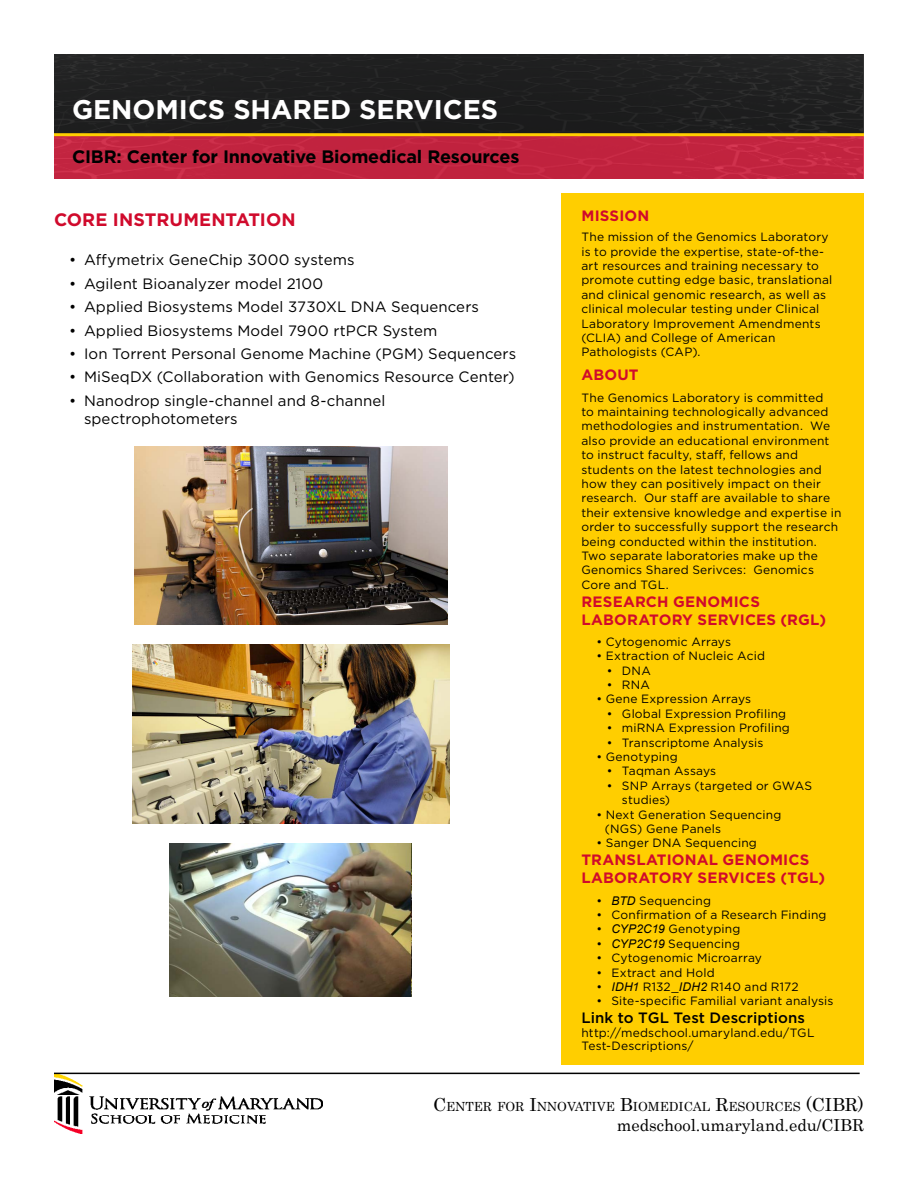
<style>
.page{position:relative;width:918px;height:1188px;background:#fff}
.page>*{position:absolute;margin:0;border:0;box-sizing:border-box;transform-origin:0 0}
.t1{font:700 27px "Gotham";color:#fff}
.t2{font:700 18px "Gotham";letter-spacing:-.01em;color:#000}
.t3{font:700 18px "Gotham";color:#d00a2c}
.t4{font:16.5px "Century";color:#000}
.t5{font:15px/18px "Gotham";letter-spacing:.01em;color:#000}
.t6{font:700 15px/18px "Gotham";letter-spacing:.01em;color:#d00a2c}
.t7{font:500 15px "Gotham";letter-spacing:.005em;color:#000}
.t8{font:12.6px "Century";color:#000}
.t9{font:12px/14.4px "Gotham";letter-spacing:.015em;color:#000}
.s1{font-family:"Arial";font-style:italic}
.s2{font-size:18px}
.s3{font-style:inherit}
</style>
<div class="page">
<div style="left:562px;top:193px;width:302px;height:872px;background:#ffce00"></div>
<div style="left:54px;top:54px;width:810px;height:80px;background:#1f1f20"></div>
<div style="left:54px;top:134px;width:810px;height:44px;background:#c1233f"></div>
<hr style="left:54px;top:133px;width:810px;height:3px;background:#ffce00">
<img style="left:54px;top:1074px;width:269px;height:60px">
<hr style="left:54px;top:1073px;width:806px;height:1px;background:#000">
<img style="left:132px;top:645px;width:317px;height:178px">
<img style="left:134px;top:447px;width:313px;height:178px">
<img style="left:170px;top:843px;width:242px;height:154px">
<h1 class="t1" style="left:72px;top:92px;width:182px">GENOMICS Share</h1>
<h1 class="t1" style="left:330px;top:92px;width:49px">d Serv</h1>
<h1 class="t1" style="left:434px;top:92px;width:66px">ices</h1>
<h2 class="t2" style="left:72px;top:145px;width:449px">CI BR: Center for I nnovative Biomedical Resources</h2>
<h2 class="t3" style="left:54px;top:207px;width:218px">CORE INSTRUMENTATION</h2>
<p class="t5" style="left:69px;top:251px;width:287px">• Affymetrix GeneChip 3000 systems</p>
<p class="t5" style="left:69px;top:274px;width:256px">• Agilent Bioanalyzer model 2100</p>
<p class="t5" style="left:69px;top:297px;width:412px">• Applied Biosystems Model 3730XL DNA Sequencers</p>
<p class="t5" style="left:69px;top:321px;width:370px">• Applied Biosystems Model 7900 rtPCR System</p>
<p class="t5" style="left:69px;top:344px;width:449px">• Ion Torrent Personal Genome Machine (PGM) Sequencers</p>
<p class="t5" style="left:69px;top:368px;width:447px">• MiSeqDX (Collaboration with Genomics Resource Center)</p>
<p class="t5" style="left:84px;top:391px;width:303px;text-indent:-15px">• Nanodrop single-channel and 8-channel spectrophotometers</p>
<p class="t6" style="left:581px;top:206px;width:69px">Mission</p>
<p class="t9" style="left:581px;top:229px;width:252px">The mission of the Genomics Laboratory is to provide the expertise, state-of-the&shy;art resources and training necessary to promote cutting edge basic, translational and clinical genomic research, as well as clinical molecular testing under Clinical Laboratory Improvement Amendments (CLIA) and College of American Pathologists (CAP).</p>
<p class="t6" style="left:581px;top:366px;width:59px">ABOUT</p>
<p class="t9" style="left:581px;top:390px;width:262px">The Genomics Laboratory is committed<br>to maintaining technologically advanced methodologies and instrumentation. We also provide an educational environment to instruct faculty, staff, fellows and students on the latest technologies and how they can positively impact on their research. Our staff are available to share their extensive knowledge and expertise in order to successfully support the research being conducted within the institution.<br>Two separate laboratories make up the Genomics Shared Serivces: Genomics Core and TGL.</p>
<p class="t6" style="left:581px;top:592px;width:246px">RESEARCH GENOMICS<br>LABORATORY SERVI CES (RGL)</p>
<p class="t9" style="left:596px;top:634px;width:136px">• Cytogenomic Arrays</p>
<p class="t9" style="left:596px;top:649px;width:170px">• Extraction of Nucleic Acid</p>
<p class="t9" style="left:607px;top:663px;width:45px">• DNA</p>
<p class="t9" style="left:607px;top:677px;width:45px">• RNA</p>
<p class="t9" style="left:596px;top:692px;width:156px">• Gene Expression Arrays</p>
<p class="t9" style="left:607px;top:706px;width:181px">• Global Expression Profiling</p>
<p class="t9" style="left:607px;top:721px;width:184px">• miRNA Expression Profiling</p>
<p class="t9" style="left:607px;top:735px;width:158px">• Transcriptome Analysis</p>
<p class="t9" style="left:596px;top:749px;width:83px">• Genotyping</p>
<p class="t9" style="left:607px;top:764px;width:111px">• Taqman Assays</p>
<p class="t9" style="left:622px;top:778px;width:192px;text-indent:-15px">• SNP Arrays (targeted or GWAS studies)</p>
<p class="t9" style="left:605px;top:807px;width:178px;text-indent:-8px">• Next Generation Sequencing (NGS) Gene Panels</p>
<p class="t9" style="left:596px;top:836px;width:162px">• Sanger DNA Sequencing</p>
<p class="t6" style="left:581px;top:851px;width:96px">TRANS LATION</p>
<p class="t6" style="left:581px;top:851px;width:245px;text-indent:115px">AL GENOMICS<br>LABORATORY SERVI CES (TGL)</p>
<p class="t9" style="left:596px;top:893px;width:116px">• <span class="s1">BTD</span> Sequencing</p>
<p class="t9" style="left:596px;top:907px;width:232px">• Confirmation of a Research Finding</p>
<p class="t9" style="left:596px;top:922px;width:145px">• <span class="s1">CYP2C19</span> Genotyping</p>
<p class="t9" style="left:596px;top:936px;width:145px">• <span class="s1">CYP2C19</span> Sequencing</p>
<p class="t9" style="left:596px;top:951px;width:167px">• Cytogenomic Microarray</p>
<p class="t9" style="left:596px;top:965px;width:120px">• Extract and Hold</p>
<p class="t9" style="left:596px;top:979px;width:204px">• <span class="s1">IDH1</span> R132_<span class="s1">IDH2</span> R140 and R172</p>
<p class="t9" style="left:596px;top:994px;width:239px">• Site-specific Familial variant analysis</p>
<p class="t7" style="left:581px;top:1008px;width:225px">Link to TGL Test Descriptions</p>
<p class="t9" style="left:581px;top:1026px;width:235px;line-height:13.5px">http://medschool.umaryland.edu/TGL<br>Test-Descriptions/</p>
<p class="t8" style="left:433px;top:1096px;width:432px"><span class="s2">C</span>ENTER FOR <span class="s2">I</span>NNOVATIVE <span class="s2">B</span>IOMEDICAL <span class="s2">R</span>ESOURCES <span class="s2">(CIBR)</span></p>
<h3 class="t4" style="left:617px;top:1111px;width:249px">medschool.umaryland.edu<span class="s3">/</span>CIBR</h3>
</div>
